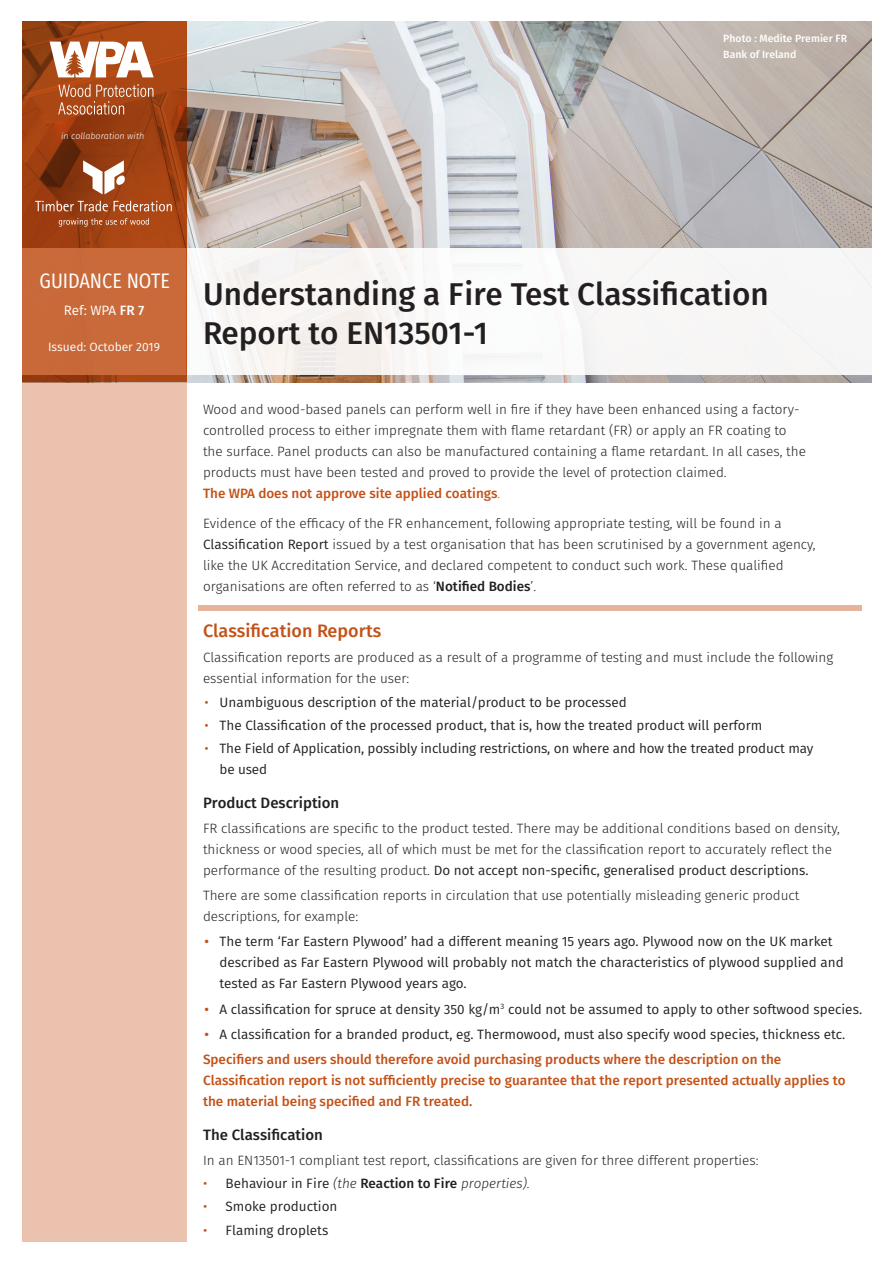
<style>
.page{position:relative;width:893px;height:1263px;background:#fff}
.page>*{position:absolute;margin:0;border:0;box-sizing:border-box;transform-origin:0 0}
.t1{font:500 31.5px/39px "Fira Sans";color:#231f20}
.t2{font:21px "Fira Sans Condensed";color:#fff}
.t3{font:500 18px "Fira Sans";color:#c45117}
.t4{font:500 15px "Fira Sans";color:#231f20}
.t5{font:300 13.5px/21px "Fira Sans";color:#231f20}
.t6{font:13.5px/21px "Fira Sans";color:#231f20}
.t7{font:500 13.5px/21px "Fira Sans";color:#c45117}
.t8{font:italic 300 13.5px "Fira Sans";color:#231f20}
.t9{font:13.5px "Fira Sans";letter-spacing:-.015em;color:#fff}
.t10{font:12px "Fira Sans";color:#fff}
.t11{font:500 10.5px "Fira Sans";color:#fff}
.t12{font:italic 300 9px "Fira Sans";color:#fff}
.s1{font-weight:500}
.s2{font-weight:500;color:#c45117}
.s3{color:#c45117}
.s4{font-weight:400}
.s5{font-weight:400;font-style:normal;color:#c45117}
.s6{font-weight:400;font-style:normal}
.s7{font-weight:500;font-style:normal}
</style>
<div class="page">
<img style="left:186px;top:21px;width:686px;height:361px">
<div style="left:21px;top:248px;width:861px;height:127px;background:#f8f6f6"></div>
<svg style="left:22px;top:21px;width:164px;height:1221px;background:#dcac93"></svg>
<div style="left:21px;top:248px;width:165px;height:127px;background:#c96a3a"></div>
<svg style="left:58px;top:84px;width:95px;height:31px;background:#b4633a"></svg>
<svg style="left:50px;top:42px;width:104px;height:35px"></svg>
<svg style="left:83px;top:160px;width:42px;height:34px"></svg>
<svg style="left:35px;top:201px;width:73px;height:10px"></svg>
<svg style="left:114px;top:201px;width:58px;height:10px"></svg>
<svg style="left:59px;top:218px;width:90px;height:9px"></svg>
<div style="left:199px;top:605px;width:663px;height:6px;background:#e6b599"></div>
<p class="t12" style="left:61px;top:129px;width:85px">in collaboration with</p>
<p class="t11" style="left:723px;top:31px;width:125px">Photo : Medite Premier FR</p>
<p class="t11" style="left:723px;top:47px;width:75px">Bank of Ireland</p>
<p class="t2" style="left:40px;top:262px;width:132px">GUIDANCE NOTE</p>
<p class="t9" style="left:64px;top:300px;width:82px">Ref: WPA <span class="s1">FR 7</span></p>
<p class="t10" style="left:48px;top:338px;width:113px">Issued: October 2019</p>
<p class="t1" style="left:203px;top:275px;width:567px">Understanding a Fire Test Classification<br>Report to EN13501-1</p>
<p class="t5" style="left:203px;top:399px;width:604px">Wood and wood-based panels can perform well in fire if they have been enhanced using a factory&shy;controlled process to either impregnate them with flame retardant (FR) or apply an FR coating to the surface. Panel products can also be manufactured containing a flame retardant. In all cases, the products must have been tested and proved to provide the level of protection claimed.<br><span class="s2">The WPA does not approve site applied coatings</span><span class="s3">.</span></p>
<p class="t5" style="left:203px;top:512px;width:614px">Evidence of the efficacy of the FR enhancement, following appropriate testing, will be found in a <span class="s4">Classification Report</span> issued by a test organisation that has been scrutinised by a government agency, like the UK Accreditation Service, and declared competent to conduct such work. These qualified organisations are often referred to as ‘<span class="s1">Notified Bodies</span>’.</p>
<p class="t3" style="left:203px;top:618px;width:180px">Classification Reports</p>
<p class="t5" style="left:203px;top:647px;width:632px">Classification reports are produced as a result of a programme of testing and must include the following essential information for the user:</p>
<p class="t6" style="left:205px;top:691px;width:424px"><span class="s3">•</span> Unambiguous description of the material/product to be processed</p>
<p class="t6" style="left:205px;top:714px;width:559px"><span class="s3">•</span> The Classification of the processed product, that is, how the treated product will perform</p>
<p class="t6" style="left:220px;top:737px;width:595px;text-indent:-15px"><span class="s3">•</span> The Field of Application, possibly including restrictions, on where and how the treated product may be used</p>
<p class="t4" style="left:203px;top:792px;width:138px">Product Description</p>
<p class="t5" style="left:203px;top:817px;width:638px">FR classifications are specific to the product tested. There may be additional conditions based on density, thickness or wood species, all of which must be met for the classification report to accurately reflect the performance of the resulting product. <span class="s4">Do not accept non-specific, generalised product descriptions.</span></p>
<p class="t5" style="left:203px;top:885px;width:598px">There are some classification reports in circulation that use potentially misleading generic product descriptions, for example:</p>
<p class="t6" style="left:220px;top:931px;width:626px;text-indent:-15px"><span class="s2">•</span> The term ‘Far Eastern Plywood’ had a different meaning 15 years ago. Plywood now on the UK market described as Far Eastern Plywood will probably not match the characteristics of plywood supplied and tested as Far Eastern Plywood years ago.</p>
<p class="t6" style="left:205px;top:998px;width:659px"><span class="s2">•</span> A classification for spruce at density 350 kg/m<sup>3</sup> could not be assumed to apply to other softwood species.</p>
<p class="t6" style="left:205px;top:1023px;width:642px"><span class="s2">•</span> A classification for a branded product, eg. Thermowood, must also specify wood species, thickness etc.</p>
<p class="t7" style="left:203px;top:1049px;width:644px">Specifiers and users should therefore avoid purchasing products where the description on the<br>Classification report is not sufficiently precise to guarantee that the report presented actually applies to the material being specified and FR treated.</p>
<p class="t4" style="left:203px;top:1124px;width:121px">The Classification</p>
<p class="t5" style="left:203px;top:1150px;width:557px">In an EN13501-1 compliant test report, classifications are given for three different properties:</p>
<p class="t8" style="left:203px;top:1174px;width:328px"><span class="s5">•</span> <span class="s6">Behaviour in Fire</span> (the <span class="s7">Reaction to Fire</span> properties).</p>
<p class="t6" style="left:203px;top:1196px;width:136px"><span class="s3">•</span> Smoke production</p>
<p class="t6" style="left:203px;top:1219px;width:127px"><span class="s3">•</span> Flaming droplets</p>
</div>
